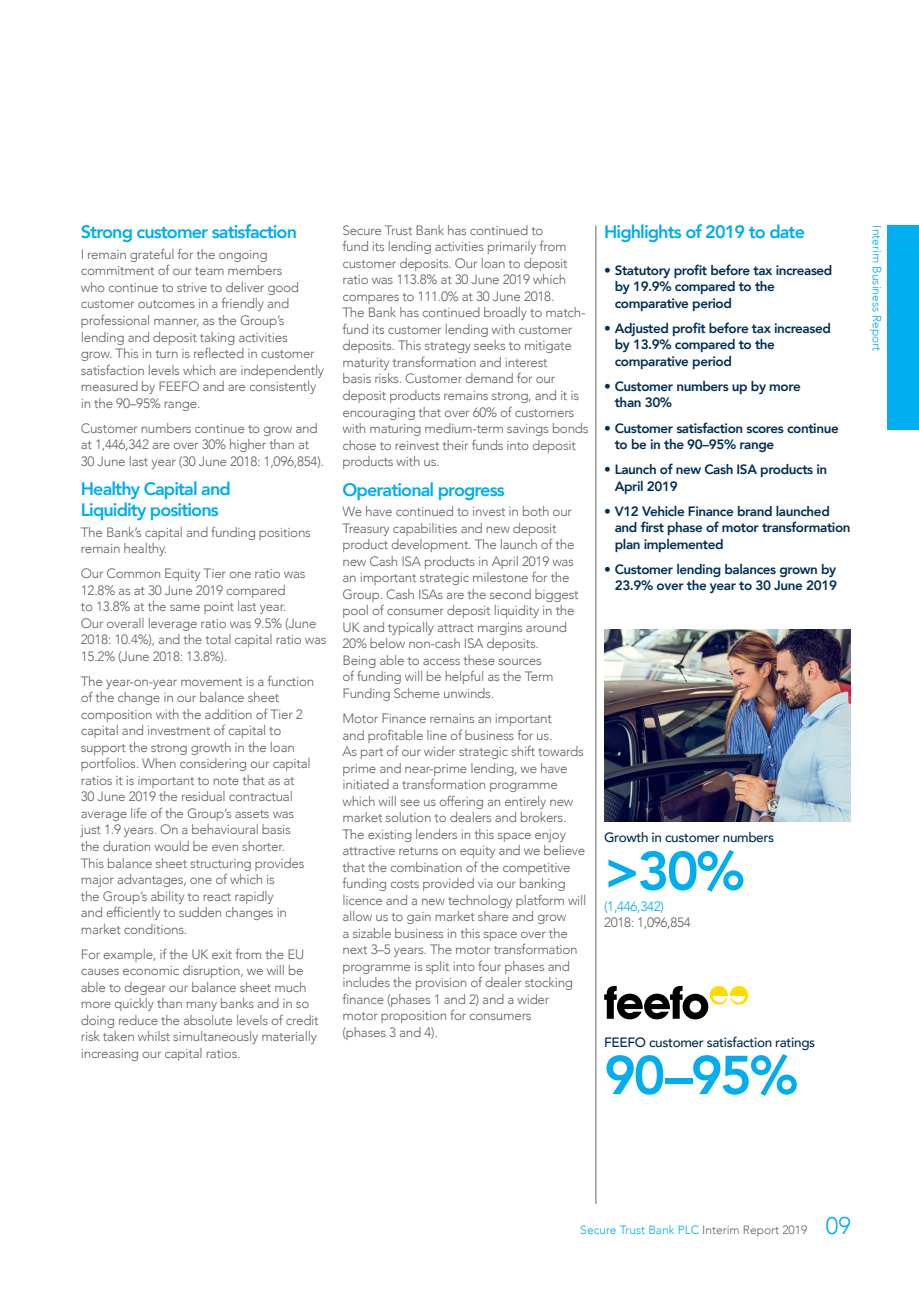
<style>
.page{position:relative;width:919px;height:1289px;background:#fff}
.page>*{position:absolute;margin:0;border:0;box-sizing:border-box;transform-origin:0 0}
.t1{font:800 54px "Avenir";color:#00aeef}
.t2{font:800 18px/21px "Avenir";letter-spacing:-.05em;color:#00aeef}
.t3{font:300 13.5px/16.5px "Avenir";letter-spacing:-.02em;color:#63656a}
.t4{font:800 13.5px/16.5px "Avenir";letter-spacing:-.03em;color:#003056}
.t5{font:500 13.5px "Avenir";letter-spacing:-.025em;color:#003056}
.t6{font:300 13.5px "Avenir";letter-spacing:-.025em;color:#00aeef}
.t7{font:300 12px "Avenir";color:#00aeef}
.s1{color:#63656a}
.s2{font-size:24px}
</style>
<div class="page">
<div style="left:887px;top:225px;width:31px;height:204px;background:#00aeef"></div>
<hr style="left:595px;top:225px;width:1px;height:978px;background:#63656a">
<img style="left:604px;top:629px;width:246px;height:192px">
<svg style="left:604px;top:985px;width:144px;height:34px"></svg>
<h2 class="t2" style="left:81px;top:221px;width:218px">Strong customer satisfaction</h2>
<p class="t3" style="left:81px;top:246px;width:245px">I remain grateful for the ongoing commitment of our team members<br>who continue to strive to deliver good customer outcomes in a friendly and professional manner, as the Group’s lending and deposit taking activities<br>grow. This in turn is reflected in customer satisfaction levels which are independently measured by FEEFO and are consistently in the 90–95% range.</p>
<p class="t3" style="left:81px;top:419px;width:245px">Customer numbers continue to grow and at 1,446,342 are over 30% higher than at<br>30 June last year (30 June 2018: 1,096,854).</p>
<h2 class="t2" style="left:81px;top:478px;width:151px">Healthy Capital and<br>Liquidity positions</h2>
<p class="t3" style="left:81px;top:524px;width:232px">The Bank’s capital and funding positions remain healthy.</p>
<p class="t3" style="left:81px;top:565px;width:247px">Our Common Equity Tier one ratio was 12.8% as at 30 June 2019 compared<br>to 13.8% at the same point last year.<br>Our overall leverage ratio was 9.5% (June 2018: 10.4%), and the total capital ratio was 15.2% (June 2018: 13.8%).</p>
<p class="t3" style="left:81px;top:673px;width:235px">The year-on-year movement is a function of the change in our balance sheet composition with the addition of Tier 2 capital and investment of capital to support the strong growth in the loan portfolios. When considering our capital ratios it is important to note that as at<br>30 June 2019 the residual contractual average life of the Group’s assets was just 1.9 years. On a behavioural basis<br>the duration would be even shorter.<br>This balance sheet structuring provides major advantages, one of which is<br>the Group’s ability to react rapidly<br>and efficiently to sudden changes in market conditions.</p>
<p class="t3" style="left:81px;top:945px;width:239px">For example, if the UK exit from the EU causes economic disruption, we will be able to degear our balance sheet much more quickly than many banks and in so doing reduce the absolute levels of credit risk taken whilst simultaneously materially increasing our capital ratios.</p>
<p class="t3" style="left:342px;top:222px;width:248px">Secure Trust Bank has continued to<br>fund its lending activities primarily from customer deposits. Our loan to deposit ratio was 113.8% at 30 June 2019 which compares to 111.0% at 30 June 2018.<br>The Bank has continued broadly to match&shy;fund its customer lending with customer deposits. This strategy seeks to mitigate maturity transformation and interest<br>basis risks. Customer demand for our deposit products remains strong, and it is encouraging that over 60% of customers with maturing medium-term savings bonds chose to reinvest their funds into deposit products with us.</p>
<h2 class="t2" style="left:342px;top:479px;width:164px">Operational progress</h2>
<p class="t3" style="left:342px;top:503px;width:238px">We have continued to invest in both our Treasury capabilities and new deposit product development. The launch of the new Cash ISA products in April 2019 was an important strategic milestone for the Group. Cash ISAs are the second biggest pool of consumer deposit liquidity in the UK and typically attract margins around 20% below non-cash ISA deposits.<br>Being able to access these sources<br>of funding will be helpful as the Term Funding Scheme unwinds.</p>
<p class="t3" style="left:342px;top:710px;width:245px">Motor Finance remains an important<br>and profitable line of business for us.<br>As part of our wider strategic shift towards prime and near-prime lending, we have initiated a transformation programme which will see us offering an entirely new market solution to dealers and brokers.<br>The existing lenders in this space enjoy attractive returns on equity and we believe that the combination of the competitive funding costs provided via our banking licence and a new technology platform will allow us to gain market share and grow<br>a sizable business in this space over the next 3–5 years. The motor transformation programme is split into four phases and includes the provision of dealer stocking finance (phases 1 and 2) and a wider motor proposition for consumers<br>(phases 3 and 4).</p>
<h2 class="t2" style="left:604px;top:221px;width:202px">Highlights of 2019 to date</h2>
<p class="t4" style="left:614px;top:262px;width:219px;text-indent:-11px">• Statutory profit before tax increased by 19.9% compared to the comparative period</p>
<p class="t4" style="left:614px;top:320px;width:218px;text-indent:-11px">• Adjusted profit before tax increased by 13.9% compared to the comparative period</p>
<p class="t4" style="left:614px;top:378px;width:187px;text-indent:-11px">• Customer numbers up by more than 30%</p>
<p class="t4" style="left:614px;top:419px;width:225px;text-indent:-11px">• Customer satisfaction scores continue to be in the 90–95% range</p>
<p class="t4" style="left:614px;top:461px;width:214px;text-indent:-11px">• Launch of new Cash ISA products in<br>April 2019</p>
<p class="t4" style="left:614px;top:502px;width:237px;text-indent:-11px">• V12 Vehicle Finance brand launched and first phase of motor transformation plan implemented</p>
<p class="t4" style="left:604px;top:560px;width:234px;text-align:right">• Customer lending balances grown by<br>23.9% over the year to 30 June 2019</p>
<p class="t5" style="left:604px;top:826px;width:171px">Growth in customer numbers</p>
<h1 class="t1" style="left:604px;top:829px;width:142px">&gt;30%</h1>
<p class="t6" style="left:604px;top:898px;width:61px">(1,446,342)</p>
<p class="t3" style="left:604px;top:914px;width:88px">2018: 1,096,854</p>
<p class="t5" style="left:604px;top:1030px;width:213px">FEEFO customer satisfaction ratings</p>
<h1 class="t1" style="left:604px;top:1033px;width:196px">90–95%</h1>
<p class="t7" style="left:884px;top:225px;width:127px;rotate:90deg">Interim Business Report</p>
<p class="t7" style="left:580px;top:1222px;width:272px">Secure Trust Bank PLC <span class="s1">Interim Report 2019</span> <span class="s2">09</span></p>
</div>
